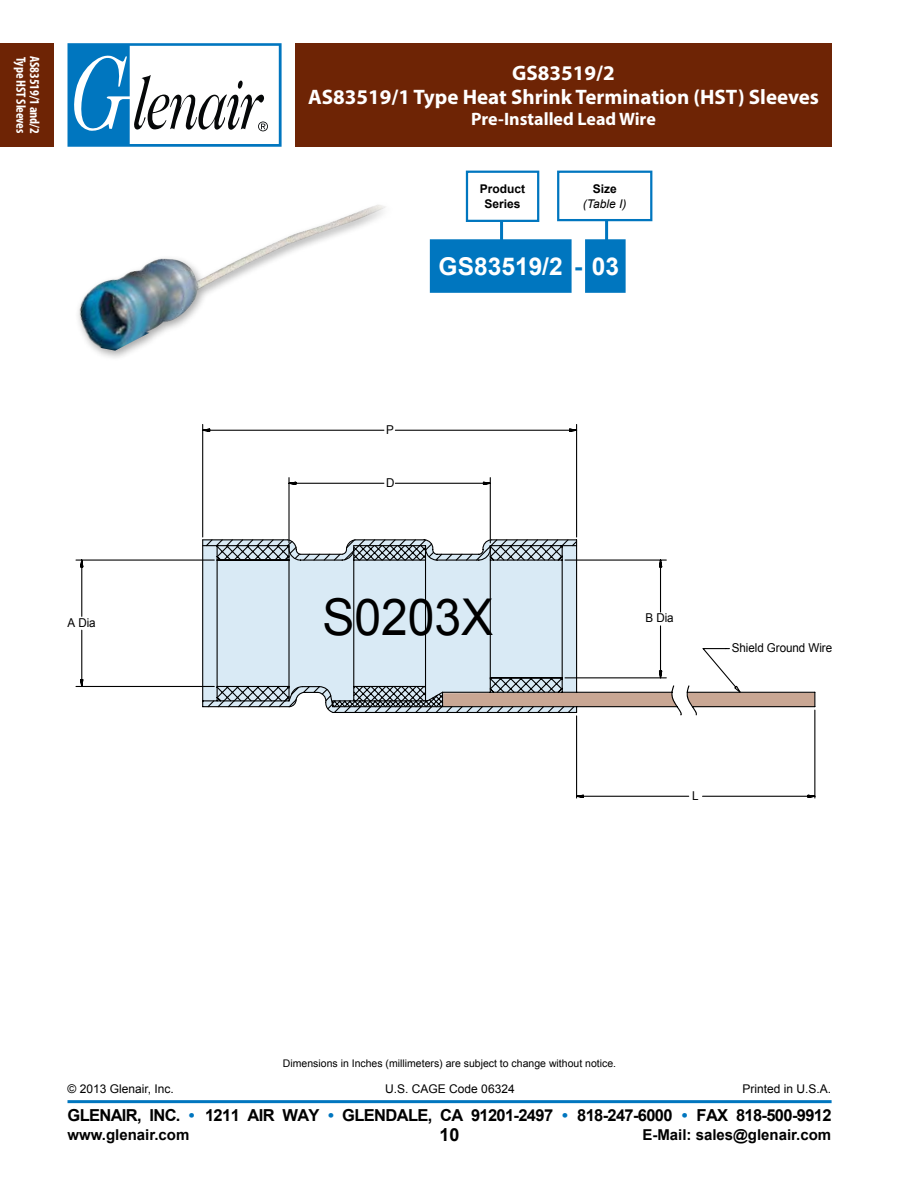
<style>
.page{position:relative;width:918px;height:1188px;background:#fff}
.page>*{position:absolute;margin:0;border:0;box-sizing:border-box;transform-origin:0 0}
.t1{font:50.7px "Arial";color:#000;scale:.95 1}
.t2{font:700 24.6px "Arial";color:#fff}
.t3{font:700 21px/24px "Myriad Pro";color:#fff;text-align:center}
.t4{font:700 18px "Myriad Pro";color:#fff}
.t5{font:700 18px "Arial";color:#000}
.t6{font:700 16.5px "Arial";letter-spacing:-.04em;color:#000}
.t7{font:700 15px "Arial";color:#000}
.t8{font:700 condensed 13.5px "Myriad Pro";letter-spacing:-.01em;color:#fff}
.t9{font:12.15px "Arial";color:#000;scale:.95 1}
.t10{font:12px "Arial";color:#000}
.t11{font:700 12px/14.4px "Arial";color:#000;text-align:center}
.t12{font:italic 12px "Arial";color:#000}
.t13{font:10.5px "Arial";color:#000}
.s1{color:#0076bf}
</style>
<div class="page">
<div style="left:0;top:43px;width:54px;height:104px;background:#6e2405"></div>
<svg style="left:68px;top:43px;width:214px;height:104px"></svg>
<hr style="left:68px;top:1100px;width:764px;height:3px;background:#0076bf">
<div style="left:296px;top:43px;width:536px;height:104px;background:#6e2405"></div>
<hr style="left:605px;top:191px;width:3px;height:80px;background:#0076bf">
<hr style="left:500px;top:182px;width:3px;height:83px;background:#0076bf">
<div style="left:467px;top:172px;width:71px;height:49px;background:#fff"></div>
<div style="left:466px;top:171px;width:73px;height:51px;border:2px solid #0076bf"></div>
<svg style="left:430px;top:239px;width:196px;height:54px;background:#1480c4"></svg>
<div style="left:558px;top:172px;width:93px;height:48px;background:#fff"></div>
<div style="left:557px;top:171px;width:95px;height:50px;border:2px solid #0076bf"></div>
<svg style="left:75px;top:559px;width:127px;height:128px"></svg>
<svg style="left:202px;top:424px;width:614px;height:292px"></svg>
<hr style="left:576px;top:716px;width:1px;height:82px;background:#000">
<hr style="left:814px;top:710px;width:1px;height:88px;background:#000">
<svg style="left:576px;top:794px;width:114px;height:5px"></svg>
<svg style="left:702px;top:794px;width:114px;height:5px"></svg>
<img style="left:78px;top:205px;width:308px;height:146px">
<p class="t8" style="left:29px;top:57px;width:78px;rotate:90deg">Type HST Sleeves</p>
<p class="t8" style="left:43px;top:56px;width:79px;rotate:90deg">AS83519/1 and/2</p>
<p class="t3" style="left:308px;top:61px;width:513px">GS83519/2<br>AS83519/1 Type Heat Shrink Termination (HST) Sleeves</p>
<p class="t4" style="left:471px;top:108px;width:186px">Pre-Installed Lead Wire</p>
<p class="t11" style="left:480px;top:182px;width:47px">Product<br>Series</p>
<p class="t11" style="left:593px;top:182px;width:26px">Size</p>
<p class="t12" style="left:583px;top:196px;width:45px">(Table I)</p>
<p class="t9" style="left:68px;top:615px;width:31px">A Dia</p>
<h2 class="t2" style="left:439px;top:250px;width:182px">GS83519/2 <span class="s1">-</span> 03</h2>
<p class="t9" style="left:386px;top:421px;width:10px">P</p>
<p class="t9" style="left:386px;top:475px;width:10px">D</p>
<h1 class="t1" style="left:322px;top:584px;width:181px">S0203X</h1>
<p class="t9" style="left:646px;top:610px;width:31px">B Dia</p>
<p class="t9" style="left:732px;top:640px;width:107px">Shield Ground Wire</p>
<p class="t9" style="left:692px;top:788px;width:8px">L</p>
<p class="t13" style="left:283px;top:1057px;width:335px">Dimensions in Inches (millimeters) are subject to change without notice.</p>
<p class="t10" style="left:68px;top:1081px;width:108px">© 2013 Glenair, Inc.</p>
<p class="t10" style="left:385px;top:1081px;width:131px">U.S. CAGE Code 06324</p>
<p class="t10" style="left:743px;top:1081px;width:90px">Printed in U.S.A.</p>
<p class="t6" style="left:68px;top:1104px;width:766px">GLENAIR, INC. <span class="s1">•</span> 1211 AIR WAY <span class="s1">•</span> GLENDALE, CA 91201-2497 <span class="s1">•</span> 818-247-6000 <span class="s1">•</span> FAX 818-500-9912</p>
<p class="t5" style="left:440px;top:1123px;width:22px">10</p>
<p class="t7" style="left:68px;top:1125px;width:123px">www.glenair.com</p>
<p class="t7" style="left:642px;top:1125px;width:190px">E-Mail: sales@glenair.com</p>
</div>
